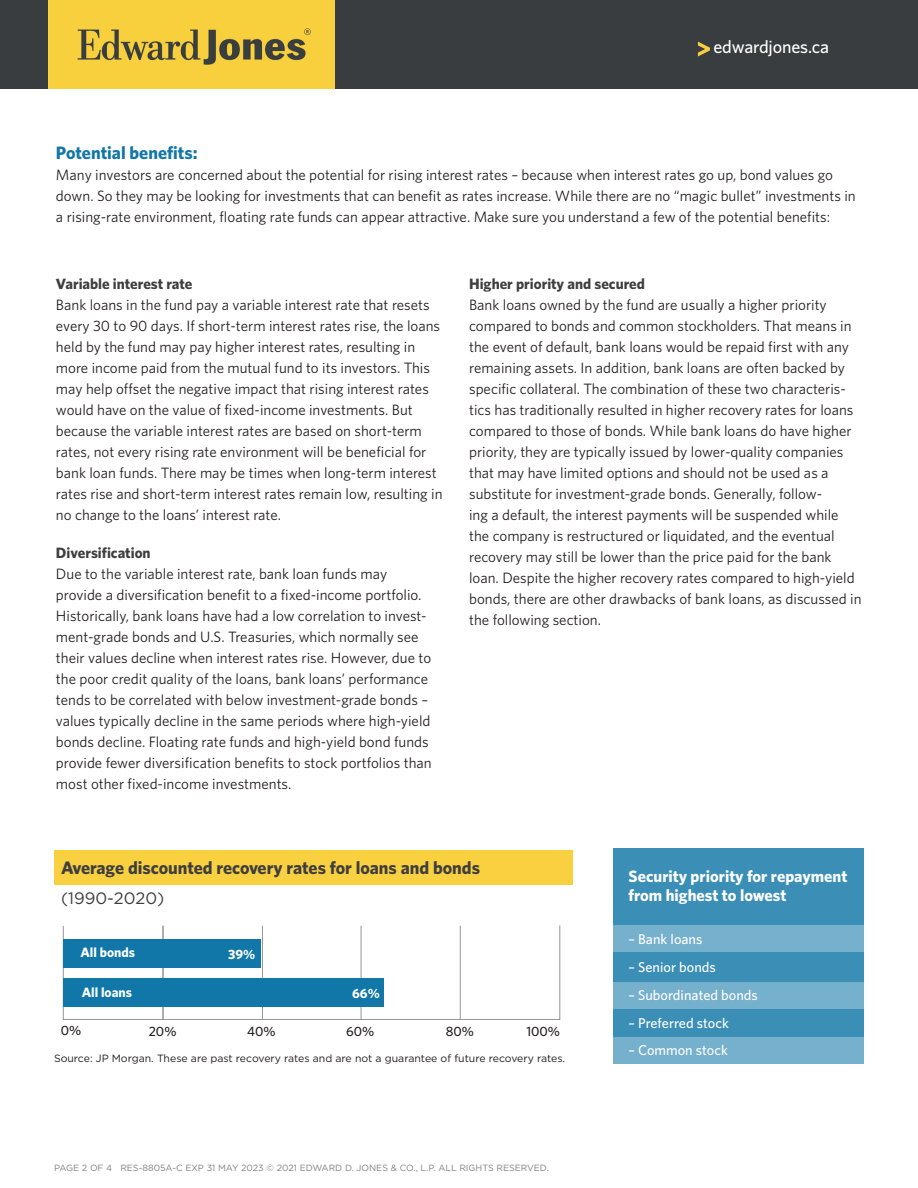
<style>
.page{position:relative;width:918px;height:1188px;background:#fff}
.page>*{position:absolute;margin:0;border:0;box-sizing:border-box;transform-origin:0 0}
.t1{font:700 18px "Whitney";color:#3e3e3f}
.Sub_Heads{font:700 18px "Whitney";color:#1177a8}
.t2{font:500 18px "Whitney";letter-spacing:-.01em;color:#fff}
.Body{font:700 16.5px/19.5px "Whitney";color:#fff}
.t3{font:16.5px "Gotham";color:#3e3e3f}
.Body-2{font:15px/21px "Whitney";color:#231f20}
.Sub_Heads-2{font:15px/21px "Whitney";color:#231f20}
.Sub_Heads_-_Level_2{font:700 15px "Whitney";color:#3e3e3f}
.Body-3{font:500 14.25px "Whitney";color:#fff}
.t4{font:700 13.5px "Whitney";color:#fff}
.t5{font:500 13.5px "Whitney";color:#231f20}
.Disclaimers-_Gotham{font:10.5px "Gotham";color:#231f20}
.t6{font:9px "Gotham";color:#808285}
</style>
<div class="page">
<div style="left:0;top:0;width:918px;height:89px;background:#393d3f"></div>
<img style="left:49px;top:0;width:285px;height:89px">
<svg style="left:698px;top:42px;width:12px;height:14px"></svg>
<div style="left:613px;top:848px;width:251px;height:215px;background:#3b8fb7"></div>
<div style="left:613px;top:925px;width:251px;height:27px;background:#75b0cc"></div>
<div style="left:613px;top:982px;width:251px;height:27px;background:#75b0cc"></div>
<div style="left:613px;top:1037px;width:251px;height:27px;background:#75b0cc"></div>
<div style="left:54px;top:850px;width:518px;height:35px;background:#f9d040"></div>
<svg style="left:63px;top:925px;width:498px;height:95px"></svg>
<hr style="left:361px;top:926px;width:1px;height:93px;background:#939598">
<hr style="left:460px;top:926px;width:1px;height:93px;background:#939598">
<hr style="left:262px;top:926px;width:1px;height:93px;background:#939598">
<hr style="left:163px;top:926px;width:1px;height:93px;background:#939598">
<div style="left:64px;top:939px;width:197px;height:29px;background:#1177a8"></div>
<div style="left:64px;top:978px;width:320px;height:29px;background:#1177a8"></div>
<p class="t2" style="left:714px;top:35px;width:117px">edwardjones.ca</p>
<p class="Sub_Heads" style="left:56px;top:141px;width:143px">Potential benefits:</p>
<p class="Sub_Heads-2" style="left:56px;top:164px;width:801px">Many investors are concerned about the potential for rising interest rates – because when interest rates go up, bond values go down. So they may be looking for investments that can benefit as rates increase. While there are no “magic bullet” investments in a rising-rate environment, floating rate funds can appear attractive. Make sure you understand a few of the potential benefits:</p>
<p class="Sub_Heads_-_Level_2" style="left:56px;top:274px;width:138px">Variable interest rate</p>
<p class="Body-2" style="left:56px;top:294px;width:388px">Bank loans in the fund pay a variable interest rate that resets every 30 to 90 days. If short-term interest rates rise, the loans held by the fund may pay higher interest rates, resulting in more income paid from the mutual fund to its investors. This may help offset the negative impact that rising interest rates would have on the value of fixed-income investments. But because the variable interest rates are based on short-term rates, not every rising rate environment will be beneficial for bank loan funds. There may be times when long-term interest rates rise and short-term interest rates remain low, resulting in no change to the loans’ interest rate.</p>
<p class="Sub_Heads_-_Level_2" style="left:56px;top:543px;width:96px">Diversification</p>
<p class="Body-2" style="left:56px;top:563px;width:377px">Due to the variable interest rate, bank loan funds may provide a diversification benefit to a fixed-income portfolio.<br>Historically, bank loans have had a low correlation to invest&shy;ment-grade bonds and U.S. Treasuries, which normally see their values decline when interest rates rise. However, due to the poor credit quality of the loans, bank loans’ performance tends to be correlated with below investment-grade bonds – values typically decline in the same periods where high-yield bonds decline. Floating rate funds and high-yield bond funds provide fewer diversification benefits to stock portfolios than most other fixed-income investments.</p>
<p class="Sub_Heads_-_Level_2" style="left:469px;top:274px;width:177px">Higher priority and secured</p>
<p class="Body-2" style="left:469px;top:294px;width:394px">Bank loans owned by the fund are usually a higher priority compared to bonds and common stockholders. That means in the event of default, bank loans would be repaid first with any remaining assets. In addition, bank loans are often backed by specific collateral. The combination of these two characteris&shy;tics has traditionally resulted in higher recovery rates for loans compared to those of bonds. While bank loans do have higher priority, they are typically issued by lower-quality companies that may have limited options and should not be used as a substitute for investment-grade bonds. Generally, follow-<br>ing a default, the interest payments will be suspended while the company is restructured or liquidated, and the eventual recovery may still be lower than the price paid for the bank loan. Despite the higher recovery rates compared to high-yield bonds, there are other drawbacks of bank loans, as discussed in the following section.</p>
<p class="t1" style="left:61px;top:856px;width:421px">Average discounted recovery rates for loans and bonds</p>
<p class="t3" style="left:61px;top:888px;width:105px">(1990-2020)</p>
<p class="t4" style="left:80px;top:943px;width:56px">All bonds</p>
<p class="t4" style="left:228px;top:945px;width:29px">39%</p>
<p class="t4" style="left:82px;top:983px;width:52px">All loans</p>
<p class="t4" style="left:352px;top:985px;width:29px">66%</p>
<p class="t5" style="left:61px;top:1021px;width:22px">0%</p>
<p class="t5" style="left:149px;top:1022px;width:29px">20%</p>
<p class="t5" style="left:247px;top:1022px;width:30px">40%</p>
<p class="t5" style="left:346px;top:1022px;width:30px">60%</p>
<p class="t5" style="left:446px;top:1022px;width:30px">80%</p>
<p class="t5" style="left:526px;top:1022px;width:35px">100%</p>
<p class="Disclaimers-_Gotham" style="left:54px;top:1052px;width:513px">Source: JP Morgan. These are past recovery rates and are not a guarantee of future recovery rates.</p>
<p class="t6" style="left:54px;top:1162px;width:496px">PAGE 2 OF 4 RES-8805A-C EXP 31 MAY 2023 © 2021 EDWARD D. JONES &amp; CO., L.P. ALL RIGHTS RESERVED.</p>
<p class="Body" style="left:629px;top:866px;width:220px">Security priority for repayment from highest to lowest</p>
<p class="Body-3" style="left:629px;top:930px;width:75px">– Bank loans</p>
<p class="Body-3" style="left:629px;top:958px;width:89px">– Senior bonds</p>
<p class="Body-3" style="left:629px;top:985px;width:131px">– Subordinated bonds</p>
<p class="Body-3" style="left:629px;top:1013px;width:102px">– Preferred stock</p>
<p class="Body-3" style="left:629px;top:1041px;width:101px">– Common stock</p>
</div>
